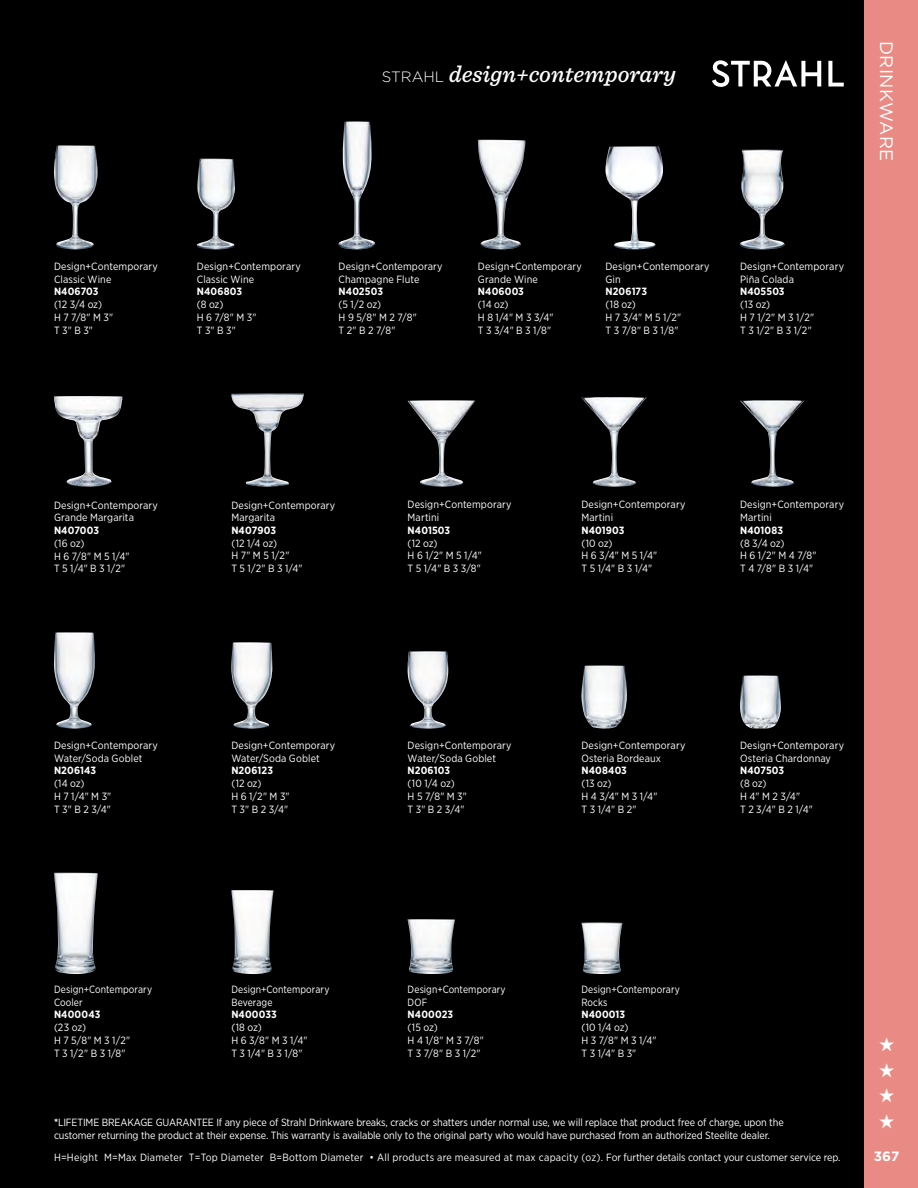
<style>
.page{position:relative;width:918px;height:1188px;background:#000}
.page>*{position:absolute;margin:0;border:0;box-sizing:border-box;transform-origin:0 0}
.t1{font:italic 500 24px "Sentinel";color:#fff}
.t2{font:19.5px/25.5px "Zapf Dingbats ITC";color:#fff;text-align:justify}
.t3{font:18px "Gotham";letter-spacing:.03em;color:#fff}
.t4{font:700 13.5px "Gotham";color:#fff}
.t5{font:10.5px/12.8px "Gotham Narrow";letter-spacing:.005em;color:#fff}
.t6{font:700 10.5px "Gotham Narrow";letter-spacing:.01em;color:#fff}
.t7{font:10.5px/12.8px "Gotham Narrow";letter-spacing:.005em;color:#fff;scale:.95 1}
.s1{font-family:"Gotham";font-weight:300;font-style:normal;font-size:15px}
.s2{font-weight:700}
</style>
<div class="page">
<div style="left:864px;top:0;width:54px;height:1188px;background:#e98b84"></div>
<svg style="left:828px;top:61px;width:16px;height:25px"></svg>
<svg style="left:712px;top:60px;width:109px;height:27px"></svg>
<img style="left:408px;top:651px;width:40px;height:78px">
<img style="left:231px;top:642px;width:42px;height:87px">
<img style="left:54px;top:632px;width:41px;height:97px">
<img style="left:339px;top:122px;width:36px;height:127px">
<img style="left:197px;top:159px;width:38px;height:91px">
<img style="left:54px;top:145px;width:44px;height:104px">
<img style="left:740px;top:675px;width:41px;height:54px">
<img style="left:581px;top:666px;width:46px;height:63px">
<img style="left:478px;top:140px;width:47px;height:109px">
<img style="left:740px;top:150px;width:44px;height:99px">
<img style="left:606px;top:146px;width:57px;height:103px">
<img style="left:54px;top:396px;width:68px;height:91px">
<img style="left:581px;top:397px;width:66px;height:90px">
<img style="left:231px;top:394px;width:73px;height:93px">
<img style="left:740px;top:400px;width:64px;height:87px">
<img style="left:408px;top:400px;width:68px;height:87px">
<img style="left:408px;top:919px;width:47px;height:55px">
<img style="left:581px;top:923px;width:41px;height:51px">
<img style="left:231px;top:890px;width:43px;height:84px">
<img style="left:54px;top:873px;width:44px;height:101px">
<h1 class="t1" style="left:382px;top:55px;width:296px"><span class="s1">STRAHL</span> design+contemporary</h1>
<h3 class="t3" style="left:896px;top:40px;width:122px;rotate:90deg">DRINKWARE</h3>
<p class="t5" style="left:54px;top:260px;width:105px">Design+Contemporary<br>Classic Wine</p>
<p class="t6" style="left:54px;top:285px;width:46px">N406703</p>
<p class="t5" style="left:54px;top:298px;width:61px">(12 3/4 oz)<br>H 7 7/8" M 3"<br>T 3" B 3"</p>
<p class="t5" style="left:197px;top:260px;width:105px">Design+Contemporary<br>Classic Wine</p>
<p class="t6" style="left:197px;top:285px;width:47px">N406803</p>
<p class="t5" style="left:197px;top:298px;width:61px">(8 oz)<br>H 6 7/8" M 3"<br>T 3" B 3"</p>
<p class="t5" style="left:339px;top:260px;width:105px">Design+Contemporary<br>Champagne Flute</p>
<p class="t6" style="left:339px;top:285px;width:46px">N402503</p>
<p class="t5" style="left:339px;top:298px;width:80px">(5 1/2 oz)<br>H 9 5/8" M 2 7/8"<br>T 2" B 2 7/8"</p>
<p class="t5" style="left:478px;top:260px;width:105px">Design+Contemporary<br>Grande Wine</p>
<p class="t6" style="left:478px;top:285px;width:48px">N406003</p>
<p class="t5" style="left:478px;top:298px;width:77px">(14 oz)<br>H 8 1/4" M 3 3/4"<br>T 3 3/4" B 3 1/8"</p>
<p class="t5" style="left:606px;top:260px;width:105px">Design+Contemporary<br>Gin</p>
<p class="t6" style="left:606px;top:285px;width:43px">N206173</p>
<p class="t5" style="left:606px;top:298px;width:77px">(18 oz)<br>H 7 3/4" M 5 1/2"<br>T 3 7/8" B 3 1/8"</p>
<p class="t5" style="left:740px;top:260px;width:105px">Design+Contemporary<br>Piña Colada</p>
<p class="t6" style="left:740px;top:285px;width:46px">N405503</p>
<p class="t5" style="left:740px;top:298px;width:76px">(13 oz)<br>H 7 1/2" M 3 1/2"<br>T 3 1/2" B 3 1/2"</p>
<p class="t5" style="left:54px;top:498px;width:105px">Design+Contemporary<br>Grande Margarita</p>
<p class="t6" style="left:54px;top:524px;width:47px">N407003</p>
<p class="t5" style="left:54px;top:536px;width:77px">(16 oz)<br>H 6 7/8" M 5 1/4"<br>T 5 1/4" B 3 1/2"</p>
<p class="t5" style="left:231px;top:498px;width:105px">Design+Contemporary<br>Margarita</p>
<p class="t6" style="left:231px;top:524px;width:46px">N407903</p>
<p class="t5" style="left:231px;top:536px;width:73px">(12 1/4 oz)<br>H 7" M 5 1/2"<br>T 5 1/2" B 3 1/4"</p>
<p class="t5" style="left:408px;top:498px;width:105px">Design+Contemporary<br>Martini</p>
<p class="t6" style="left:408px;top:524px;width:44px">N401503</p>
<p class="t5" style="left:408px;top:536px;width:76px">(12 oz)<br>H 6 1/2" M 5 1/4"<br>T 5 1/4" B 3 3/8"</p>
<p class="t5" style="left:581px;top:498px;width:105px">Design+Contemporary<br>Martini</p>
<p class="t6" style="left:581px;top:524px;width:45px">N401903</p>
<p class="t5" style="left:581px;top:536px;width:77px">(10 oz)<br>H 6 3/4" M 5 1/4"<br>T 5 1/4" B 3 1/4"</p>
<p class="t5" style="left:740px;top:498px;width:105px">Design+Contemporary<br>Martini</p>
<p class="t6" style="left:740px;top:524px;width:45px">N401083</p>
<p class="t5" style="left:740px;top:536px;width:78px">(8 3/4 oz)<br>H 6 1/2" M 4 7/8"<br>T 4 7/8" B 3 1/4"</p>
<p class="t5" style="left:54px;top:739px;width:105px">Design+Contemporary<br>Water/Soda Goblet</p>
<p class="t6" style="left:54px;top:764px;width:44px">N206143</p>
<p class="t5" style="left:54px;top:777px;width:59px">(14 oz)<br>H 7 1/4" M 3"<br>T 3" B 2 3/4"</p>
<p class="t5" style="left:231px;top:739px;width:105px">Design+Contemporary<br>Water/Soda Goblet</p>
<p class="t6" style="left:231px;top:764px;width:43px">N206123</p>
<p class="t5" style="left:231px;top:777px;width:60px">(12 oz)<br>H 6 1/2" M 3"<br>T 3" B 2 3/4"</p>
<p class="t5" style="left:408px;top:739px;width:105px">Design+Contemporary<br>Water/Soda Goblet</p>
<p class="t6" style="left:408px;top:764px;width:44px">N206103</p>
<p class="t5" style="left:408px;top:777px;width:61px">(10 1/4 oz)<br>H 5 7/8" M 3"<br>T 3" B 2 3/4"</p>
<p class="t5" style="left:581px;top:739px;width:105px">Design+Contemporary<br>Osteria Bordeaux</p>
<p class="t6" style="left:581px;top:764px;width:47px">N408403</p>
<p class="t5" style="left:581px;top:777px;width:77px">(13 oz)<br>H 4 3/4" M 3 1/4"<br>T 3 1/4" B 2"</p>
<p class="t5" style="left:740px;top:739px;width:105px">Design+Contemporary<br>Osteria Chardonnay</p>
<p class="t6" style="left:740px;top:764px;width:46px">N407503</p>
<p class="t5" style="left:740px;top:777px;width:74px">(8 oz)<br>H 4" M 2 3/4"<br>T 2 3/4" B 2 1/4"</p>
<p class="t7" style="left:54px;top:983px;width:105px">Design+Contemporary<br>Cooler</p>
<p class="t6" style="left:54px;top:1008px;width:48px">N400043</p>
<p class="t5" style="left:54px;top:1021px;width:78px">(23 oz)<br>H 7 5/8" M 3 1/2"<br>T 3 1/2" B 3 1/8"</p>
<p class="t7" style="left:231px;top:983px;width:105px">Design+Contemporary<br>Beverage</p>
<p class="t6" style="left:231px;top:1008px;width:47px">N400033</p>
<p class="t5" style="left:231px;top:1021px;width:78px">(18 oz)<br>H 6 3/8" M 3 1/4"<br>T 3 1/4" B 3 1/8"</p>
<p class="t7" style="left:408px;top:983px;width:105px">Design+Contemporary<br>DOF</p>
<p class="t6" style="left:408px;top:1008px;width:47px">N400023</p>
<p class="t5" style="left:408px;top:1021px;width:78px">(15 oz)<br>H 4 1/8" M 3 7/8"<br>T 3 7/8" B 3 1/2"</p>
<p class="t7" style="left:581px;top:983px;width:105px">Design+Contemporary<br>Rocks</p>
<p class="t6" style="left:581px;top:1008px;width:45px">N400013</p>
<p class="t5" style="left:581px;top:1021px;width:77px">(10 1/4 oz)<br>H 3 7/8" M 3 1/4"<br>T 3 1/4" B 3"</p>
<p class="t5" style="left:54px;top:1116px;width:731px"><span class="s2">*</span>LIFETIME BREAKAGE GUARANTEE If any piece of Strahl Drinkware breaks, cracks or shatters under normal use, we will replace that product free of charge, upon the customer returning the product at their expense. This warranty is available only to the original party who would have purchased from an authorized Steelite dealer.</p>
<h2 class="t2" style="left:879px;top:1032px;width:17px">★ ★ ★ ★</h2>
<p class="t5" style="left:54px;top:1151px;width:788px">H=Height M=Max Diameter T=Top Diameter B=Bottom Diameter • All products are measured at max capacity (oz). For further details contact your customer service rep.</p>
<p class="t4" style="left:874px;top:1147px;width:27px">367</p>
</div>
